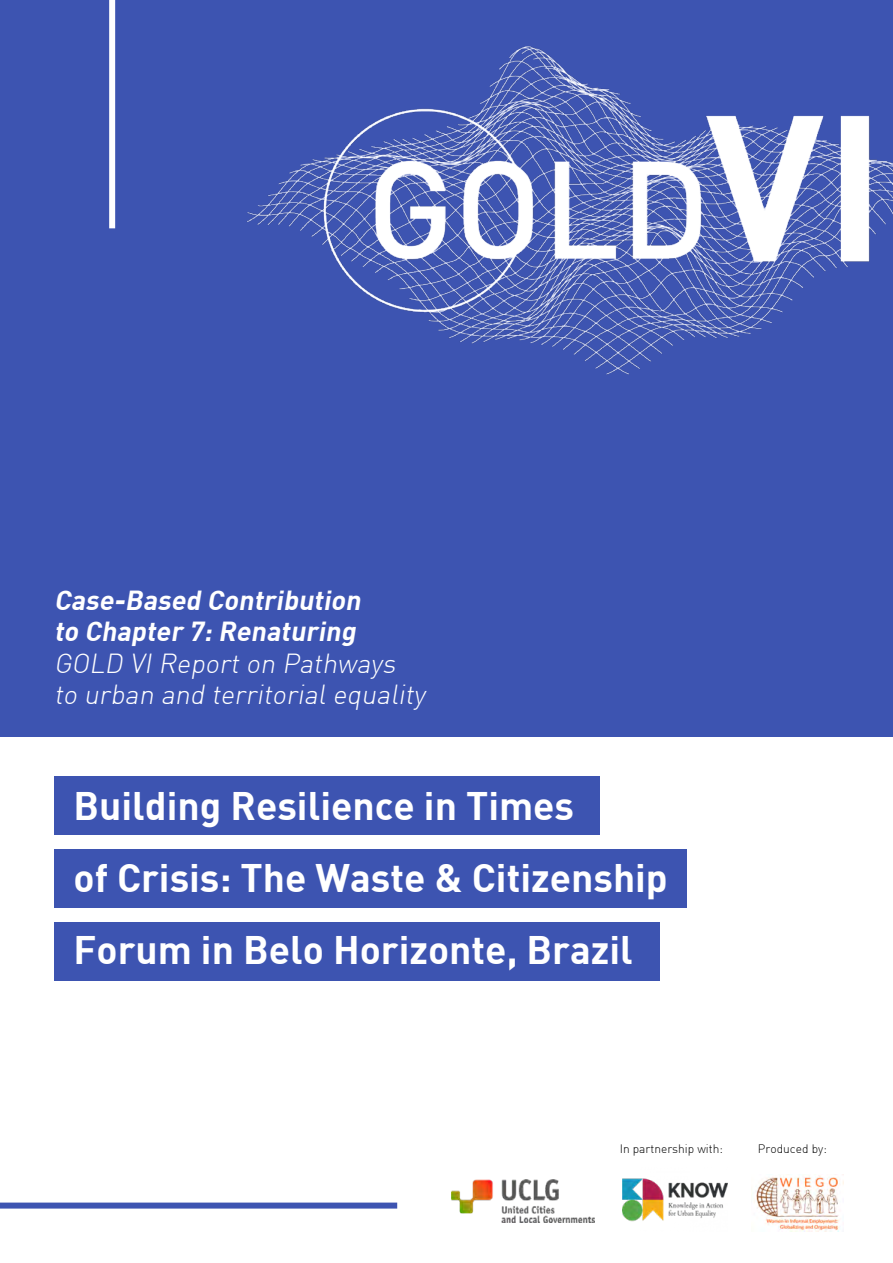
<style>
.page{position:relative;width:893px;height:1263px;background:#fff}
.page>*{position:absolute;margin:0;border:0;box-sizing:border-box;transform-origin:0 0}
.t1{font:700 39px/72px "DIN";color:#fff}
.t2{font:italic 300 27px/31.5px "DIN";color:#fff}
.t3{font:italic 700 27px/31.5px "DIN";color:#fff}
.t4{font:300 12px "DIN";color:#000}
</style>
<div class="page">
<div style="left:0;top:0;width:893px;height:736px;background:#3d54b1"></div>
<img style="left:246px;top:46px;width:647px;height:329px">
<div style="left:0;top:1202px;width:397px;height:6px;background:#3d54b1"></div>
<div style="left:109px;top:0;width:6px;height:228px;background:#fff"></div>
<div style="left:54px;top:776px;width:546px;height:59px;background:#3d54b1"></div>
<div style="left:54px;top:849px;width:633px;height:59px;background:#3d54b1"></div>
<div style="left:54px;top:922px;width:605px;height:59px;background:#3d54b1"></div>
<img style="left:622px;top:1178px;width:106px;height:44px">
<img style="left:452px;top:1180px;width:142px;height:42px">
<img style="left:755px;top:1174px;width:88px;height:57px">
<p class="t3" style="left:54px;top:583px;width:313px">Case-Based Contribution to Chapter 7:Renaturing</p>
<p class="t2" style="left:54px;top:647px;width:378px">GOLD VI Report on Pathways to urban and territorial equality</p>
<p class="t1" style="left:73px;top:768px;width:596px">Building Resilience in Times<br>of Crisis: The Waste &amp; Citizenship<br>Forum in Belo Horizonte, Brazil</p>
<p class="t4" style="left:620px;top:1141px;width:105px">In partnership with:</p>
<p class="t4" style="left:758px;top:1141px;width:70px">Produced by:</p>
</div>
